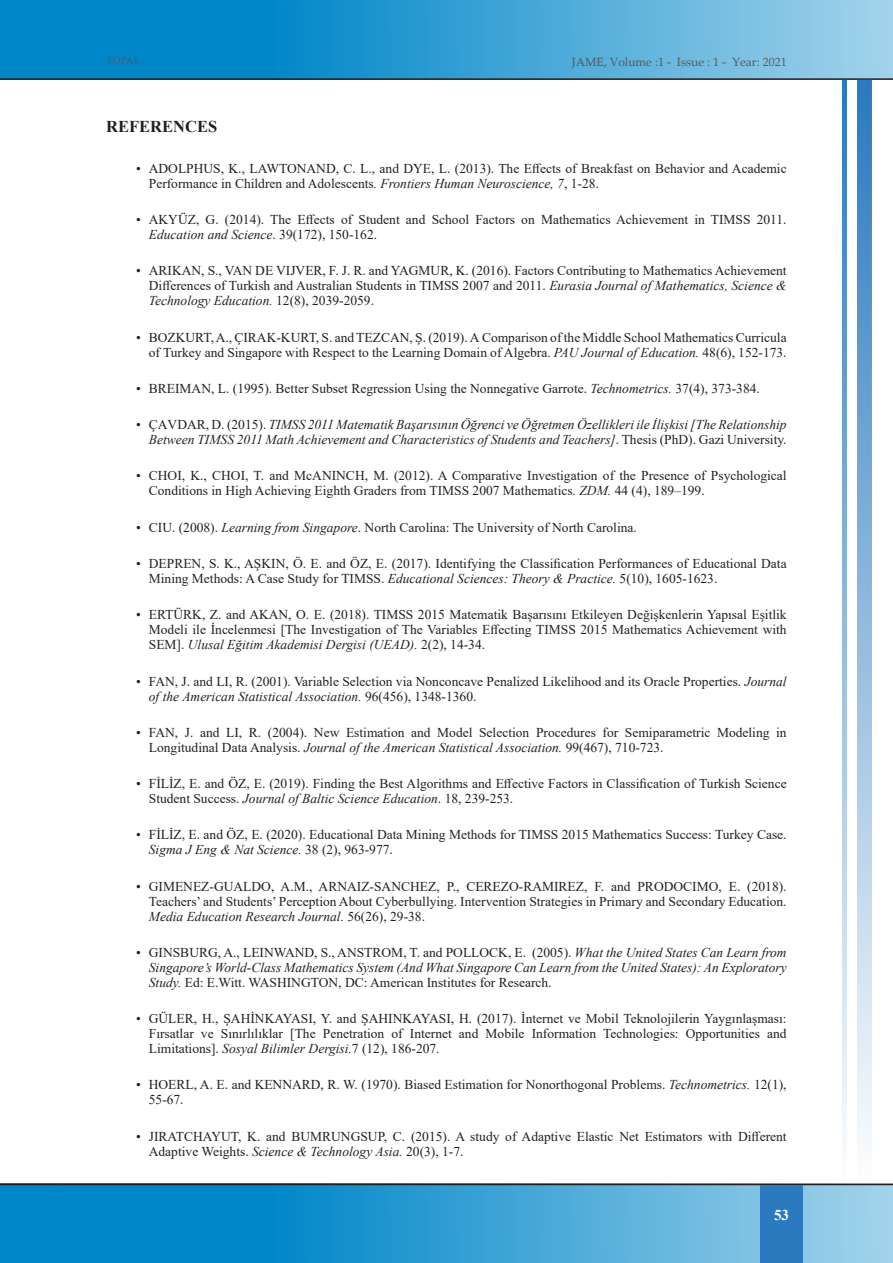
<style>
.page{position:relative;width:893px;height:1263px;background:#fff}
.page>*{position:absolute;margin:0;border:0;box-sizing:border-box;transform-origin:0 0}
.yazı_içi_parağraf{font:700 16.5px "Times New Roman";color:#231f20}
.t1{font:700 15px "Times New Roman";color:#fff}
.t2{font:13.5px/15px "Times New Roman";color:#231f20}
.t3{font:italic 13.5px/15px "Times New Roman";color:#231f20;text-align:right}
.t4{font:12px "Palatino";color:#57585a}
.t5{font:10.5px "Times New Roman";letter-spacing:.025em;color:#57585a}
.s1{font-style:italic}
.s2{font-style:normal}
</style>
<div class="page">
<svg style="left:1px;top:0;width:892px;height:78px;background:#39a1d4"></svg>
<svg style="left:1px;top:1185px;width:892px;height:78px;background:#359fd3"></svg>
<hr style="left:0;top:1184px;width:1px;height:79px;background:#0087c9">
<hr style="left:0;top:0;width:1px;height:79px;background:#0087c9">
<hr style="left:0;top:1184px;width:57px;height:1px;background:#231f20">
<hr style="left:0;top:78px;width:893px;height:2px;background:#231f20">
<hr style="left:57px;top:1184px;width:836px;height:1px;background:#231f20">
<div style="left:760px;top:1185px;width:43px;height:78px;background:#2a7abf"></div>
<svg style="left:857px;top:80px;width:15px;height:1104px;background:#93bbde"></svg>
<svg style="left:842px;top:80px;width:5px;height:1104px;background:#93bbde"></svg>
<p class="t5" style="left:106px;top:53px;width:36px">TOPAL</p>
<p class="t4" style="left:572px;top:55px;width:216px">JAME, Volume :1 - Issue : 1 - Year: 2021</p>
<p class="yazı_içi_parağraf" style="left:106px;top:115px;width:112px">REFERENCES</p>
<p class="t2" style="left:149px;top:160px;width:639px;text-indent:-13px">• ADOLPHUS, K., LAWTONAND, C. L., and DYE, L. (2013). The Effects of Breakfast on Behavior and Academic<br>Performance in Children and Adolescents<span class="s1">. Frontiers Human Neuroscience, 7</span>, 1-28.</p>
<p class="t2" style="left:149px;top:212px;width:639px;text-indent:-13px">• AKYÜZ, G. (2014). The Effects of Student and School Factors on Mathematics Achievement in TIMSS 2011.<br><span class="s1">Education and Science</span>. 39(172), 150-162.</p>
<p class="t2" style="left:149px;top:263px;width:639px;text-align:justify;text-indent:-13px">• ARIKAN, S., VAN DE VIJVER, F. J. R. and YAGMUR, K. (2016). Factors Contributing to Mathematics Achievement Differences of Turkish and Australian Students in TIMSS 2007 and 2011. <span class="s1">Eurasia Journal of Mathematics, Science &amp; Technology Education.</span> 12(8), 2039-2059.</p>
<p class="t2" style="left:136px;top:329px;width:652px;text-align:right">• BOZKURT, A., ÇIRAK-KURT, S. and TEZCAN, Ş. (2019). A Comparison of the Middle School Mathematics Curricula of Turkey and Singapore with Respect to the Learning Domain of Algebra. <span class="s1">PAU Journal of Education.</span> 48(6), 152-173.</p>
<p class="t2" style="left:136px;top:380px;width:625px">• BREIMAN, L. (1995). Better Subset Regression Using the Nonnegative Garrote. <span class="s1">Technometrics.</span> 37(4), 373-384.</p>
<p class="t3" style="left:136px;top:417px;width:652px"><span class="s2">• ÇAVDAR, D. (2015).</span> TIMSS 2011 Matematik Başarısının Öğrenci ve Öğretmen Özellikleri ile İlişkisi [The Relationship<br>Between TIMSS 2011 Math Achievement and Characteristics of Students and Teachers]<span class="s2">. Thesis (PhD). Gazi University.</span></p>
<p class="t2" style="left:149px;top:468px;width:639px;text-indent:-13px">• CHOI, K., CHOI, T. and McANINCH, M. (2012). A Comparative Investigation of the Presence of Psychological<br>Conditions in High Achieving Eighth Graders from TIMSS 2007 Mathematics<span class="s1">. ZDM.</span> 44 (4), 189–199.</p>
<p class="t2" style="left:136px;top:519px;width:502px">• CIU. (2008). <span class="s1">Learning from Singapore</span>. North Carolina: The University of North Carolina.</p>
<p class="t2" style="left:149px;top:555px;width:639px;text-indent:-13px">• DEPREN, S. K., AŞKIN, Ö. E. and ÖZ, E. (2017). Identifying the Classification Performances of Educational Data<br>Mining Methods: A Case Study for TIMSS. <span class="s1">Educational Sciences: Theory &amp; Practice.</span> 5(10), 1605-1623.</p>
<p class="t2" style="left:149px;top:607px;width:639px;text-align:justify;text-indent:-13px">• ERTÜRK, Z. and AKAN, O. E. (2018). TIMSS 2015 Matematik Başarısını Etkileyen Değişkenlerin Yapısal Eşitlik Modeli ile İncelenmesi [The Investigation of The Variables Effecting TIMSS 2015 Mathematics Achievement with SEM]. <span class="s1">Ulusal Eğitim Akademisi Dergisi (UEAD).</span> 2(2), 14-34.</p>
<p class="t2" style="left:149px;top:673px;width:639px;text-indent:-13px">• FAN, J. and LI, R. (2001). Variable Selection via Nonconcave Penalized Likelihood and its Oracle Properties. <span class="s1">Journal of the American Statistical Association.</span> 96(456), 1348-1360.</p>
<p class="t2" style="left:149px;top:724px;width:639px;text-indent:-13px">• FAN, J. and LI, R. (2004). New Estimation and Model Selection Procedures for Semiparametric Modeling in<br>Longitudinal Data Analysis. <span class="s1">Journal of the American Statistical Association.</span> 99(467), 710-723.</p>
<p class="t2" style="left:149px;top:776px;width:639px;text-indent:-13px">• FİLİZ, E. and ÖZ, E. (2019). Finding the Best Algorithms and Effective Factors in Classification of Turkish Science<br>Student Success. <span class="s1">Journal of Baltic Science Education</span>. 18, 239-253.</p>
<p class="t2" style="left:149px;top:827px;width:639px;text-indent:-13px">• FİLİZ, E. and ÖZ, E. (2020). Educational Data Mining Methods for TIMSS 2015 Mathematics Success: Turkey Case.<br><span class="s1">Sigma J Eng &amp; Nat Science.</span> 38 (2), 963-977.</p>
<p class="t2" style="left:149px;top:878px;width:639px;text-align:justify;text-indent:-13px">• GIMENEZ-GUALDO, A.M., ARNAIZ-SANCHEZ, P., CEREZO-RAMIREZ, F. and PRODOCIMO, E. (2018).<br>Teachers’ and Students’ Perception About Cyberbullying. Intervention Strategies in Primary and Secondary Education.<br><span class="s1">Media Education Research Journal.</span> 56(26), 29-38.</p>
<p class="t3" style="left:149px;top:944px;width:639px;text-align:justify;text-indent:-13px"><span class="s2">• GINSBURG, A., LEINWAND, S., ANSTROM, T. and POLLOCK, E. (2005).</span> What the United States Can Learn from Singapore’s World-Class Mathematics System (And What Singapore Can Learn from the United States): An Exploratory Study. <span class="s2">Ed: E.Witt. WASHINGTON, DC: American Institutes for Research.</span></p>
<p class="t2" style="left:149px;top:1011px;width:639px;text-align:justify;text-indent:-13px">• GÜLER, H., ŞAHİNKAYASI, Y. and ŞAHINKAYASI, H. (2017). İnternet ve Mobil Teknolojilerin Yaygınlaşması:<br>Fırsatlar ve Sınırlılıklar [The Penetration of Internet and Mobile Information Technologies: Opportunities and Limitations]. <span class="s1">Sosyal Bilimler Dergisi.</span>7 (12), 186-207.</p>
<p class="t2" style="left:149px;top:1077px;width:639px;text-indent:-13px">• HOERL, A. E. and KENNARD, R. W. (1970). Biased Estimation for Nonorthogonal Problems. <span class="s1">Technometrics.</span> 12(1),<br>55-67.</p>
<p class="t2" style="left:149px;top:1128px;width:639px;text-indent:-13px">• JIRATCHAYUT, K. and BUMRUNGSUP, C. (2015). A study of Adaptive Elastic Net Estimators with Different<br>Adaptive Weights. <span class="s1">Science &amp; Technology Asia.</span> 20(3), 1-7.</p>
<p class="t1" style="left:774px;top:1204px;width:16px">53</p>
</div>
